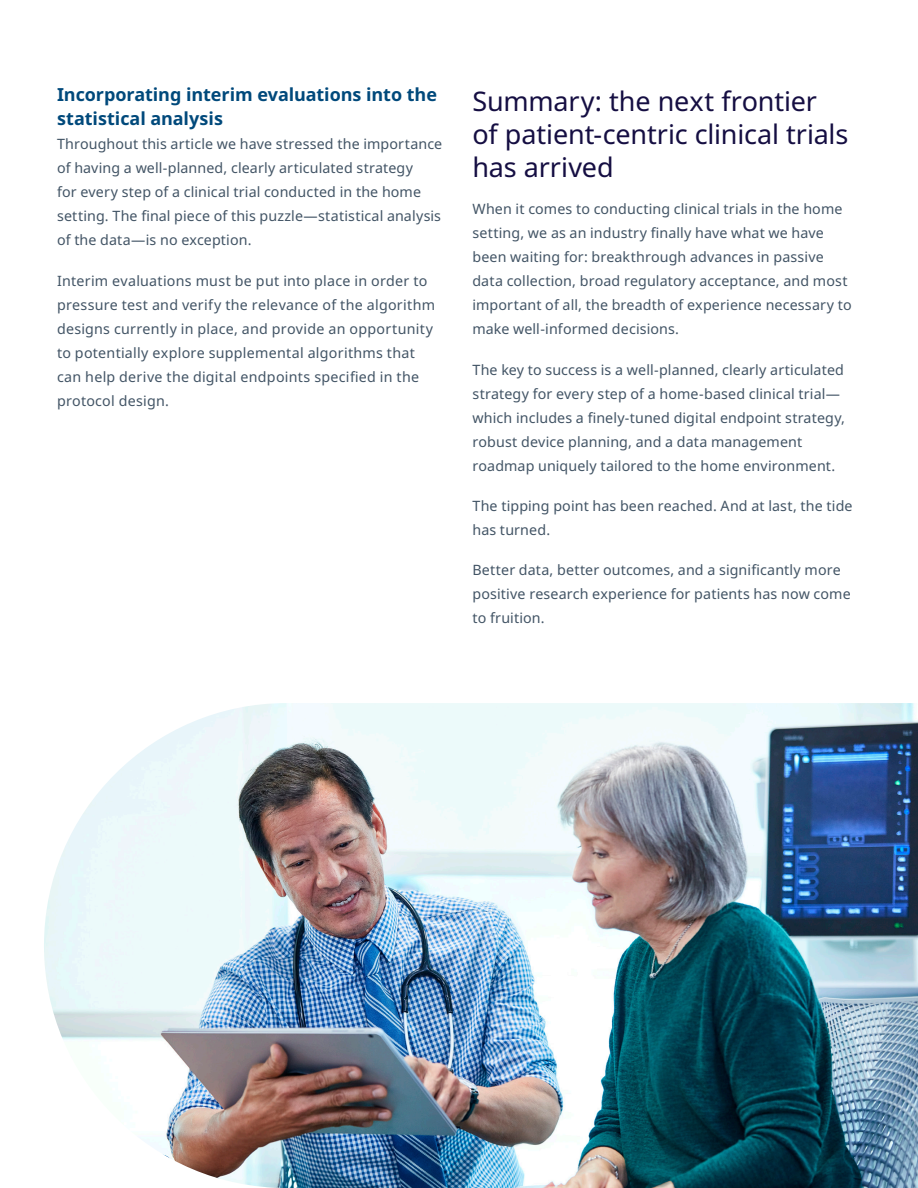
<style>
.page{position:relative;width:918px;height:1188px;background:#fff}
.page>*{position:absolute;margin:0;border:0;box-sizing:border-box;transform-origin:0 0}
.Section_heading{font:27px/33px "Noto Sans";letter-spacing:-.005em;color:#150e42}
.Subheading{font:700 18px/24px "Noto Sans";letter-spacing:-.005em;color:#00497b}
.Body_copy_-_Space{font:14.25px/24px "Noto Sans";letter-spacing:.01em;color:#425465}
</style>
<div class="page">
<img style="left:44px;top:703px;width:874px;height:485px">
<p class="Subheading" style="left:57px;top:83px;width:382px">Incorporating interim evaluations into the statistical analysis</p>
<p class="Body_copy_-_Space" style="left:57px;top:132px;width:387px">Throughout this article we have stressed the importance of having a well-planned, clearly articulated strategy<br>for every step of a clinical trial conducted in the home setting. The final piece of this puzzle—statistical analysis of the data—is no exception.</p>
<p class="Body_copy_-_Space" style="left:57px;top:269px;width:380px">Interim evaluations must be put into place in order to pressure test and verify the relevance of the algorithm designs currently in place, and provide an opportunity to potentially explore supplemental algorithms that can help derive the digital endpoints specified in the protocol design.</p>
<p class="Section_heading" style="left:472px;top:85px;width:377px">Summary: the next frontier of patient-centric clinical trials has arrived</p>
<p class="Body_copy_-_Space" style="left:472px;top:198px;width:381px">When it comes to conducting clinical trials in the home setting, we as an industry finally have what we have been waiting for: breakthrough advances in passive data collection, broad regulatory acceptance, and most important of all, the breadth of experience necessary to make well-informed decisions.</p>
<p class="Body_copy_-_Space" style="left:472px;top:358px;width:374px">The key to success is a well-planned, clearly articulated strategy for every step of a home-based clinical trial— which includes a finely-tuned digital endpoint strategy, robust device planning, and a data management roadmap uniquely tailored to the home environment.</p>
<p class="Body_copy_-_Space" style="left:472px;top:494px;width:382px">The tipping point has been reached. And at last, the tide has turned.</p>
<p class="Body_copy_-_Space" style="left:472px;top:558px;width:380px">Better data, better outcomes, and a significantly more positive research experience for patients has now come to fruition.</p>
</div>
